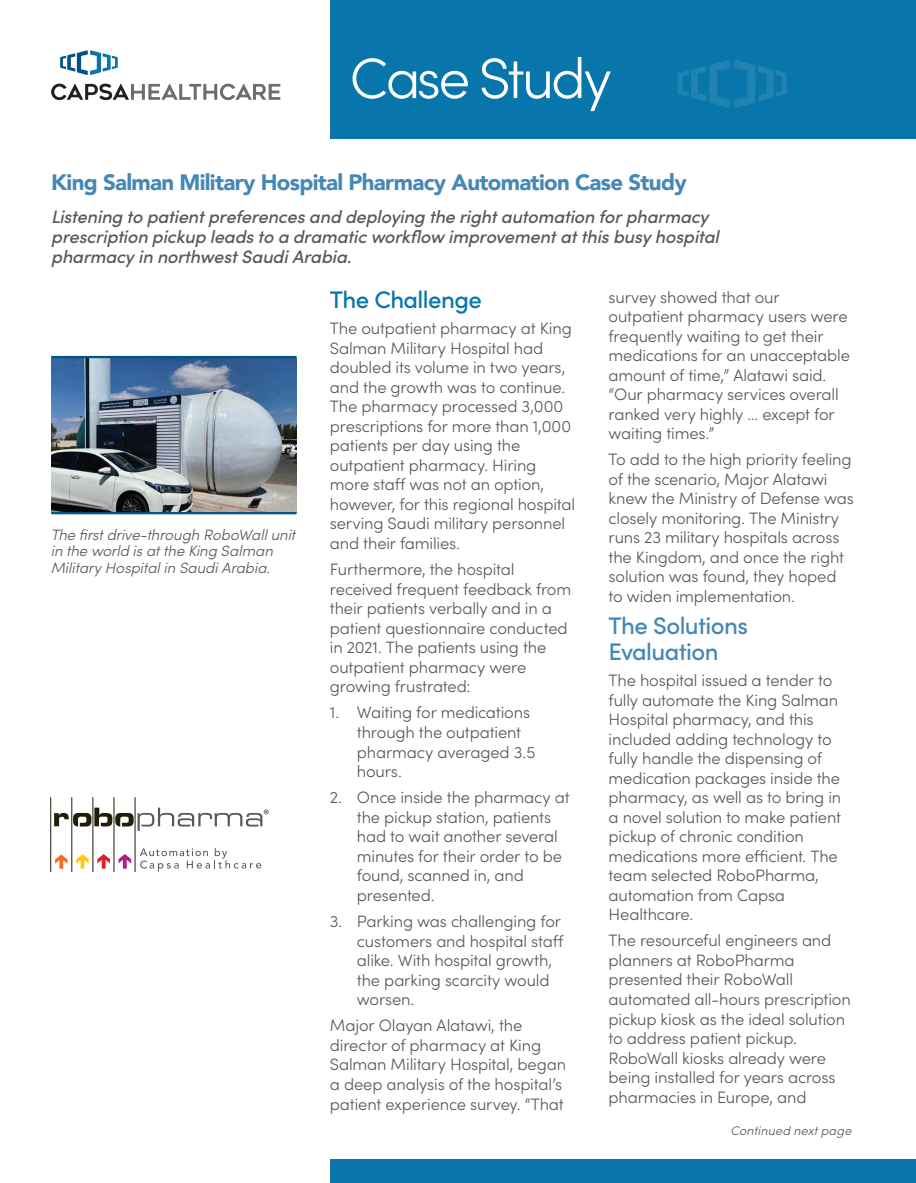
<style>
.page{position:relative;width:916px;height:1183px;background:#fff}
.page>*{position:absolute;margin:0;border:0;box-sizing:border-box;transform-origin:0 0}
.t1{font:300 57px "Sofia Pro";letter-spacing:-.045em;color:#fff}
.t2{font:500 24px/25.5px "Sofia Pro";letter-spacing:-.025em;color:#4488b6}
.t3{font:500 24px "Sofia Pro";letter-spacing:-.025em;color:#0876aa}
.t4{font:900 22.2px "Avenir";letter-spacing:-.03em;color:#4488b6}
.t5{font:italic 500 18px/19.5px "Sofia Pro";letter-spacing:-.01em;color:#57585a}
.t6{font:300 16.5px/19.5px "Sofia Pro";letter-spacing:-.01em;color:#57585a}
.t7{font:italic 300 15px/16.5px "Sofia Pro";letter-spacing:-.005em;color:#57585a}
.t8{font:italic 300 12.6px "Sofia Pro";letter-spacing:.01em;color:#57585a}
</style>
<div class="page">
<div style="left:330px;top:0;width:585px;height:139px;background:#0876aa"></div>
<div style="left:330px;top:1158px;width:585px;height:24px;background:#0876aa"></div>
<svg style="left:51px;top:84px;width:229px;height:16px"></svg>
<svg style="left:60px;top:50px;width:58px;height:25px"></svg>
<svg style="left:678px;top:60px;width:108px;height:48px"></svg>
<img style="left:51px;top:358px;width:245px;height:154px">
<hr style="left:51px;top:356px;width:245px;height:2px;background:#015486">
<hr style="left:51px;top:512px;width:245px;height:2px;background:#015486">
<hr style="left:71px;top:797px;width:1px;height:75px;background:#201d09">
<hr style="left:50px;top:797px;width:1px;height:75px;background:#201d09">
<hr style="left:114px;top:797px;width:1px;height:75px;background:#201d09">
<hr style="left:135px;top:797px;width:1px;height:75px;background:#201d09">
<svg style="left:55px;top:854px;width:12px;height:14px"></svg>
<hr style="left:93px;top:797px;width:1px;height:75px;background:#201d09">
<svg style="left:97px;top:854px;width:13px;height:14px"></svg>
<svg style="left:76px;top:854px;width:13px;height:14px"></svg>
<svg style="left:118px;top:854px;width:13px;height:14px"></svg>
<svg style="left:54px;top:807px;width:214px;height:23px"></svg>
<svg style="left:140px;top:847px;width:121px;height:24px"></svg>
<h1 class="t1" style="left:349px;top:37px;width:264px">Case Study</h1>
<h3 class="t4" style="left:51px;top:164px;width:636px">King Salman Military Hospital Pharmacy Automation Case Study</h3>
<p class="t5" style="left:51px;top:206px;width:669px">Listening to patient preferences and deploying the right automation for pharmacy prescription pickup leads to a dramatic workflow improvement at this busy hospital pharmacy in northwest Saudi Arabia.</p>
<p class="t6" style="left:608px;top:286px;width:243px">survey showed that our outpatient pharmacy users were frequently waiting to get their medications for an unacceptable amount of time,” Alatawi said. “Our pharmacy services overall ranked very highly … except for waiting times.”</p>
<p class="t6" style="left:608px;top:449px;width:247px">To add to the high priority feeling of the scenario, Major Alatawi knew the Ministry of Defense was closely monitoring. The Ministry runs 23 military hospitals across the Kingdom, and once the right solution was found, they hoped to widen implementation.</p>
<h2 class="t2" style="left:608px;top:611px;width:141px">The Solutions<br>Evaluation</h2>
<p class="t6" style="left:608px;top:669px;width:234px">The hospital issued a tender to fully automate the King Salman<br>Hospital pharmacy, and this included adding technology to fully handle the dispensing of medication packages inside the pharmacy, as well as to bring in a novel solution to make patient pickup of chronic condition medications more efficient. The team selected RoboPharma, automation from Capsa<br>Healthcare.</p>
<p class="t6" style="left:608px;top:929px;width:244px">The resourceful engineers and planners at RoboPharma presented their RoboWall automated all-hours prescription pickup kiosk as the ideal solution to address patient pickup.<br>RoboWall kiosks already were being installed for years across pharmacies in Europe, and</p>
<p class="t8" style="left:730px;top:1121px;width:122px">Continued next page</p>
<h2 class="t3" style="left:330px;top:282px;width:153px">The Challenge</h2>
<p class="t6" style="left:330px;top:318px;width:246px">The outpatient pharmacy at King<br>Salman Military Hospital had doubled its volume in two years, and the growth was to continue.<br>The pharmacy processed 3,000 prescriptions for more than 1,000 patients per day using the outpatient pharmacy. Hiring more staff was not an option, however, for this regional hospital serving Saudi military personnel and their families.</p>
<p class="t6" style="left:330px;top:558px;width:243px">Furthermore, the hospital received frequent feedback from their patients verbally and in a patient questionnaire conducted in 2021. The patients using the outpatient pharmacy were growing frustrated:</p>
<p class="t6" style="left:357px;top:702px;width:180px;text-indent:-27px">1. Waiting for medications through the outpatient pharmacy averaged 3.5 hours.</p>
<p class="t6" style="left:357px;top:786px;width:214px;text-indent:-27px">2. Once inside the pharmacy at the pickup station, patients had to wait another several minutes for their order to be found, scanned in, and presented.</p>
<p class="t6" style="left:357px;top:910px;width:208px;text-indent:-27px">3. Parking was challenging for customers and hospital staff alike. With hospital growth, the parking scarcity would worsen.</p>
<p class="t6" style="left:330px;top:1014px;width:237px">Major Olayan Alatawi, the director of pharmacy at King<br>Salman Military Hospital, began a deep analysis of the hospital’s patient experience survey. “That</p>
<p class="t7" style="left:51px;top:525px;width:246px">The first drive-through RoboWall unit in the world is at the King Salman<br>Military Hospital in Saudi Arabia.</p>
</div>
